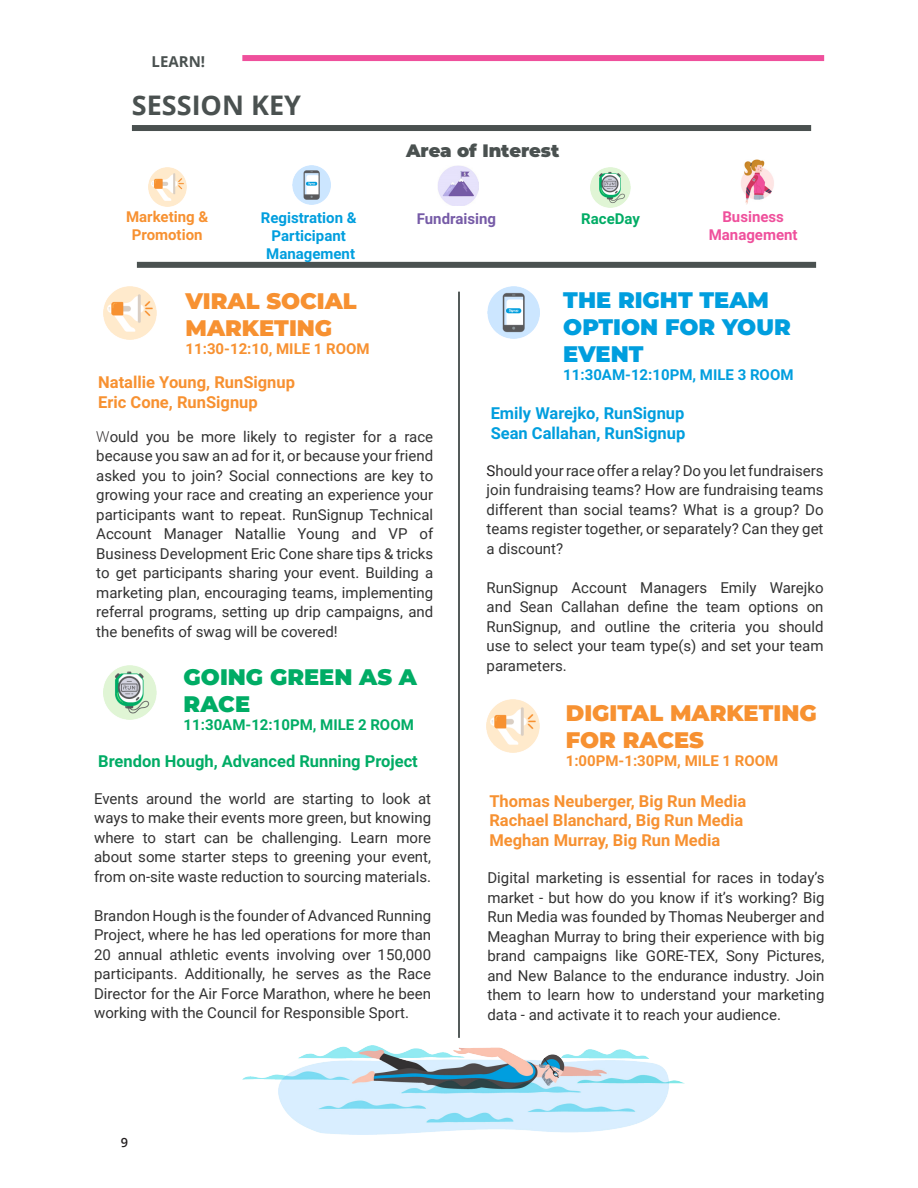
<style>
.page{position:relative;width:918px;height:1188px;background:#fff}
.page>*{position:absolute;margin:0;border:0;box-sizing:border-box;transform-origin:0 0}
.Page_Header_-_Black{font:700 27px "Open Sans";color:#4a5150}
.Blue_Text_-_Align_Le{font:900 22.5px/27px "Montserrat";color:#f79131}
.Blue_Text_-_Align_Le-2{font:900 22.5px/27px "Montserrat";color:#009ede}
.Blue_Text_-_Align_Le-3{font:900 22.5px/27px "Montserrat";color:#00ac65}
.Page_Body_Text_-_Bla{font:900 18px "Montserrat";color:#4a5150}
.Blue_Text_-_Align_Le-4{font:700 16.5px "Roboto";color:#f79131}
.Blue_Text_-_Align_Le-5{font:700 16.5px/19.8px "Roboto";color:#009ede}
.Blue_Text_-_Align_Le-6{font:700 16.5px "Roboto";color:#00ac65}
.Page_Body_Text_-_Bla-2{font:15px/19.5px "Roboto";color:#323232;text-align:justify}
.Blue_Text_-_Align_Le-7{font:700 15px/18px "Roboto";color:#f79131;text-align:center}
.Blue_Text_-_Align_Le-8{font:700 15px/18px "Roboto";color:#009ede;text-align:center}
.Blue_Text_-_Align_Le-9{font:700 15px "Roboto";color:#00ac65}
.Blue_Text_-_Align_Le-10{font:700 15px/18px "Roboto";color:#ef509c;text-align:center}
.Blue_Text_-_Align_Le-11{font:700 15px "Roboto";color:#765ba7}
.Page_Section_Title{font:700 15px "Open Sans";color:#4a5150}
.t1{font:600 12.75px "Open Sans";color:#231f20}
.s1{font-family:"Open Sans";font-weight:300;color:#231f20}
.s2{color:#231f20}
</style>
<div class="page">
<div style="left:242px;top:55px;width:582px;height:6px;background:#ef509c"></div>
<div style="left:132px;top:125px;width:679px;height:6px;background:#4a5150"></div>
<div style="left:137px;top:262px;width:679px;height:6px;background:#4a5150"></div>
<img style="left:487px;top:286px;width:52px;height:52px">
<img style="left:103px;top:286px;width:54px;height:54px">
<img style="left:486px;top:699px;width:54px;height:53px">
<img style="left:103px;top:666px;width:54px;height:53px">
<img style="left:242px;top:1045px;width:442px;height:90px">
<hr style="left:458px;top:292px;width:2px;height:746px;background:#4a5150">
<img style="left:741px;top:159px;width:33px;height:45px">
<img style="left:293px;top:166px;width:38px;height:38px">
<img style="left:148px;top:168px;width:38px;height:38px">
<img style="left:438px;top:166px;width:40px;height:40px">
<img style="left:591px;top:167px;width:40px;height:40px">
<p class="Page_Section_Title" style="left:152px;top:51px;width:55px">LEARN!</p>
<p class="Page_Header_-_Black" style="left:132px;top:86px;width:171px">SESSION KEY</p>
<p class="Page_Body_Text_-_Bla" style="left:406px;top:137px;width:155px">Area of Interest</p>
<p class="Blue_Text_-_Align_Le-7" style="left:126px;top:208px;width:84px">Marketing &amp;<br>Promotion</p>
<p class="Blue_Text_-_Align_Le-9" style="left:581px;top:208px;width:60px">RaceDay</p>
<p class="Blue_Text_-_Align_Le-8" style="left:261px;top:208px;width:97px">Registration &amp;<br>Participant<br>Management</p>
<p class="Blue_Text_-_Align_Le-11" style="left:417px;top:208px;width:81px">Fundraising</p>
<p class="Blue_Text_-_Align_Le-10" style="left:709px;top:208px;width:90px">Business<br>Management</p>
<p class="Blue_Text_-_Align_Le" style="left:186px;top:286px;width:173px">VIRAL SOCIAL<br>MARKETING</p>
<p class="Blue_Text_-_Align_Le-7" style="left:186px;top:339px;width:186px">11:30-12:10, MILE 1 ROOM</p>
<p class="Blue_Text_-_Align_Le-4" style="left:98px;top:371px;width:198px">Natallie Young, RunSignup</p>
<p class="Blue_Text_-_Align_Le-4" style="left:98px;top:391px;width:161px">Eric Cone, RunSignup</p>
<p class="Page_Body_Text_-_Bla-2" style="left:96px;top:426px;width:338px"><span class="s1">W</span>ould you be more likely to register for a race because you saw an ad for it, or because your friend asked you to join? Social connections are key to growing your race and creating an experience your participants want to repeat. RunSignup Technical Account Manager Natallie Young and VP of Business Development Eric Cone share tips &amp; tricks to get participants sharing your event. Building a marketing plan, encouraging teams, implementing referral programs, setting up drip campaigns, and the benefits of swag will be covered!</p>
<p class="Blue_Text_-_Align_Le-3" style="left:184px;top:662px;width:235px">GOING GREEN AS A<br>RACE</p>
<p class="Blue_Text_-_Align_Le-9" style="left:184px;top:714px;width:232px">11:30AM-12:10PM, MILE 2 ROOM</p>
<p class="Blue_Text_-_Align_Le-6" style="left:98px;top:749px;width:321px">Brendon Hough, Advanced Running Project</p>
<p class="Page_Body_Text_-_Bla-2" style="left:94px;top:788px;width:338px">Events around the world are starting to look at ways to make their events more green, but knowing where to start can be challenging. Learn more about some starter steps to greening your event, from on-site waste reduction to sourcing materials.</p>
<p class="Page_Body_Text_-_Bla-2" style="left:94px;top:905px;width:339px">Brandon Hough is the founder of Advanced Running Project, where he has led operations for more than 20 annual athletic events involving over 150,000 participants. Additionally, he serves as the Race Director for the Air Force Marathon, where he been working with the Council for Responsible Sport.</p>
<p class="t1" style="left:121px;top:1134px;width:9px">9</p>
<p class="Blue_Text_-_Align_Le-2" style="left:563px;top:285px;width:229px">THE RIGHT TEAM<br>OPTION FOR YOUR<br>EVENT</p>
<p class="Blue_Text_-_Align_Le-8" style="left:563px;top:365px;width:232px">11:30AM-12:10PM, MILE 3 ROOM</p>
<p class="Blue_Text_-_Align_Le-5" style="left:491px;top:403px;width:196px">Emily Warejko, RunSignup<br>Sean Callahan, RunSignup</p>
<p class="Page_Body_Text_-_Bla-2" style="left:487px;top:460px;width:338px"><span class="s2">S</span>hould your race offer a relay? Do you let fundraisers join fundraising teams? How are fundraising teams different than social teams? What is a group? Do teams register together, or separately? Can they get a discount?</p>
<p class="Page_Body_Text_-_Bla-2" style="left:487px;top:577px;width:338px">RunSignup Account Managers Emily Warejko and Sean Callahan define the team options on RunSignup, and outline the criteria you should use to select your team type(s) and set your team parameters.</p>
<p class="Blue_Text_-_Align_Le" style="left:566px;top:698px;width:253px">DIGITAL MARKETING<br>FOR RACES</p>
<p class="Blue_Text_-_Align_Le-7" style="left:566px;top:751px;width:214px">1:00PM-1:30PM, MILE 1 ROOM</p>
<p class="Blue_Text_-_Align_Le-4" style="left:489px;top:789px;width:258px">Thomas Neuberger, Big Run Media</p>
<p class="Blue_Text_-_Align_Le-4" style="left:489px;top:809px;width:255px">Rachael Blanchard, Big Run Media</p>
<p class="Blue_Text_-_Align_Le-4" style="left:489px;top:829px;width:232px">Meghan Murray, Big Run Media</p>
<p class="Page_Body_Text_-_Bla-2" style="left:487px;top:868px;width:338px">Digital marketing is essential for races in today’s market - but how do you know if it’s working? Big Run Media was founded by Thomas Neuberger and Meaghan Murray to bring their experience with big brand campaigns like GORE-TEX, Sony Pictures, and New Balance to the endurance industry. Join them to learn how to understand your marketing data - and activate it to reach your audience.</p>
</div>
